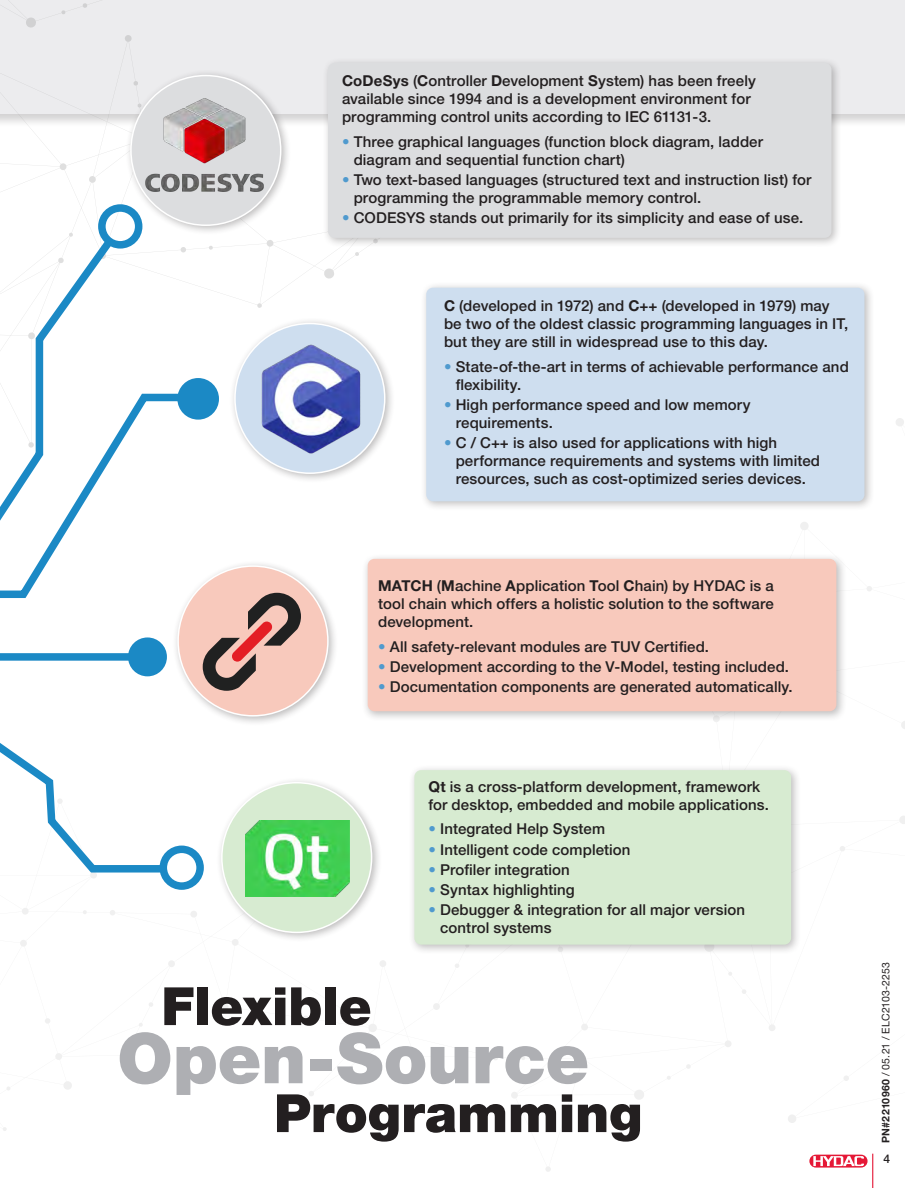
<style>
.page{position:relative;width:905px;height:1188px;background:#fff}
.page>*{position:absolute;margin:0;border:0;box-sizing:border-box;transform-origin:0 0}
.t1{font:900 69.9px "Helvetica Neue LT Std";letter-spacing:-.005em;color:#aeafb3}
.t2{font:900 52.8px "Helvetica Neue LT Std";color:#231f20}
.t3{font:500 15px/18px "Helvetica Neue LT Std";letter-spacing:.005em;color:#231f20}
.Text{font:500 12px "Helvetica Neue LT Std";color:#231f20}
.PN_JobNo_LeftPg{font:10.5px "Helvetica Neue LT Std";letter-spacing:.01em;color:#231f20}
.s1{font-weight:700}
.s2{color:#509ace}
</style>
<div class="page">
<div style="left:0;top:0;width:904px;height:113px;background:#ececee"></div>
<svg style="left:0;top:0;width:364px;height:415px;fill:#eeeef0"></svg>
<svg style="left:0;top:231px;width:188px;height:367px"></svg>
<div style="left:0;top:653px;width:137px;height:8px;background:#1b89c5"></div>
<svg style="left:0;top:743px;width:171px;height:133px"></svg>
<div style="left:98px;top:204px;width:44px;height:45px;border:8px solid #1b89c5;border-radius:50%"></div>
<div style="left:159px;top:846px;width:45px;height:44px;border:8px solid #1b89c5;border-radius:50%"></div>
<div style="left:132px;top:641px;width:31px;height:32px;background:#1b89c5;border-radius:50%"></div>
<div style="left:128px;top:637px;width:39px;height:39px;border:8px solid #1b89c5;border-radius:50%"></div>
<div style="left:322px;top:57px;width:520px;height:192px;background:#231f20;opacity:.3"></div>
<div style="left:328px;top:63px;width:503px;height:175px;background:#dcdddf;border-radius:7px"></div>
<div style="left:420px;top:282px;width:455px;height:230px;background:#231f20;opacity:.3"></div>
<div style="left:426px;top:288px;width:438px;height:213px;background:#cedeef;border-radius:7px"></div>
<div style="left:361px;top:553px;width:485px;height:169px;background:#231f20;opacity:.3"></div>
<div style="left:368px;top:559px;width:468px;height:152px;background:#f8c9bc;border-radius:7px"></div>
<div style="left:408px;top:764px;width:393px;height:191px;background:#231f20;opacity:.3"></div>
<div style="left:414px;top:770px;width:377px;height:175px;background:#d7ebd1;border-radius:7px"></div>
<div style="left:125px;top:70px;width:166px;height:165px;background:#231f20;opacity:.3"></div>
<div style="left:131px;top:76px;width:150px;height:149px;background:#dcdddf;border-radius:50%"></div>
<img style="left:145px;top:97px;width:120px;height:95px">
<div style="left:216px;top:777px;width:166px;height:166px;background:#231f20;opacity:.3"></div>
<div style="left:222px;top:783px;width:149px;height:149px;background:#d7ebd1;border-radius:50%"></div>
<img style="left:245px;top:821px;width:104px;height:76px">
<div style="left:172px;top:560px;width:166px;height:166px;background:#231f20;opacity:.3"></div>
<div style="left:178px;top:566px;width:150px;height:150px;background:#f8c9bc;border-radius:50%"></div>
<svg style="left:203px;top:593px;width:98px;height:98px"></svg>
<div style="left:229px;top:318px;width:166px;height:165px;background:#231f20;opacity:.3"></div>
<div style="left:235px;top:324px;width:150px;height:149px;background:#cedeef;border-radius:50%"></div>
<img style="left:249px;top:338px;width:123px;height:123px">
<div style="left:181px;top:382px;width:34px;height:34px;background:#1b89c5;border-radius:50%"></div>
<div style="left:177px;top:378px;width:42px;height:42px;border:8px solid #1b89c5;border-radius:50%"></div>
<p class="t3" style="left:342px;top:72px;width:415px"><span class="s1">CoDeSys</span> (<span class="s1">C</span>ontroller <span class="s1">D</span>evelopment <span class="s1">S</span>ystem) has been freely available since 1994 and is a development environment for programming control units according to IEC 61131-3.</p>
<p class="t3" style="left:353px;top:132px;width:411px;text-indent:-12px"><span class="s2">•</span> Three graphical languages (function block diagram, ladder diagram and sequential function chart)</p>
<p class="t3" style="left:353px;top:171px;width:459px;text-indent:-12px"><span class="s2">•</span> Two text-based languages (structured text and instruction list) for programming the programmable memory control.</p>
<p class="t3" style="left:342px;top:209px;width:462px"><span class="s2">•</span> CODESYS stands out primarily for its simplicity and ease of use.</p>
<p class="t3" style="left:444px;top:297px;width:406px"><span class="s1">C</span> (developed in 1972) and <span class="s1">C++</span> (developed in 1979) may be two of the oldest classic programming languages in IT, but they are still in widespread use to this day.</p>
<p class="t3" style="left:455px;top:358px;width:394px;text-indent:-12px"><span class="s2">•</span> State-of-the-art in terms of achievable performance and flexibility.</p>
<p class="t3" style="left:455px;top:396px;width:296px;text-indent:-12px"><span class="s2">•</span> High performance speed and low memory requirements.</p>
<p class="t3" style="left:455px;top:434px;width:366px;text-indent:-12px"><span class="s2">•</span> C / C++ is also used for applications with high performance requirements and systems with limited resources, such as cost-optimized series devices.</p>
<p class="t3" style="left:378px;top:577px;width:397px;text-align:justify"><span class="s1">MATCH</span> (<span class="s1">M</span>achine <span class="s1">A</span>pplication <span class="s1">T</span>ool <span class="s1">C</span>hain) by HYDAC is a tool chain which offers a holistic solution to the software development.</p>
<p class="t3" style="left:378px;top:637px;width:332px"><span class="s2">•</span> All safety-relevant modules are TUV Certified.</p>
<p class="t3" style="left:378px;top:658px;width:412px"><span class="s2">•</span> Development according to the V-Model, testing included.</p>
<p class="t3" style="left:378px;top:678px;width:416px"><span class="s2">•</span> Documentation components are generated automatically.</p>
<p class="t2" style="left:161px;top:975px;width:212px">Flexible</p>
<p class="t3" style="left:428px;top:777px;width:342px"><span class="s1">Qt</span> is a cross-platform development, framework for desktop, embedded and mobile applications.</p>
<p class="t3" style="left:428px;top:820px;width:178px"><span class="s2">•</span> Integrated Help System</p>
<p class="t3" style="left:428px;top:840px;width:204px"><span class="s2">•</span> Intelligent code completion</p>
<p class="t3" style="left:428px;top:860px;width:143px"><span class="s2">•</span> Profiler integration</p>
<p class="t3" style="left:428px;top:880px;width:148px"><span class="s2">•</span> Syntax highlighting</p>
<p class="t3" style="left:440px;top:901px;width:306px;text-indent:-12px"><span class="s2">•</span> Debugger &amp; integration for all major version control systems</p>
<p class="t1" style="left:117px;top:1017px;width:473px">Open-Source</p>
<p class="t2" style="left:274px;top:1082px;width:370px">Programming</p>
<p class="PN_JobNo_LeftPg" style="left:879px;top:1143px;width:182px;rotate:-90deg"><span class="s1">PN#2210960</span> / 05.21 / ELC2103-2253</p>
<p class="Text" style="left:883px;top:1152px;width:8px">4</p>
</div>
